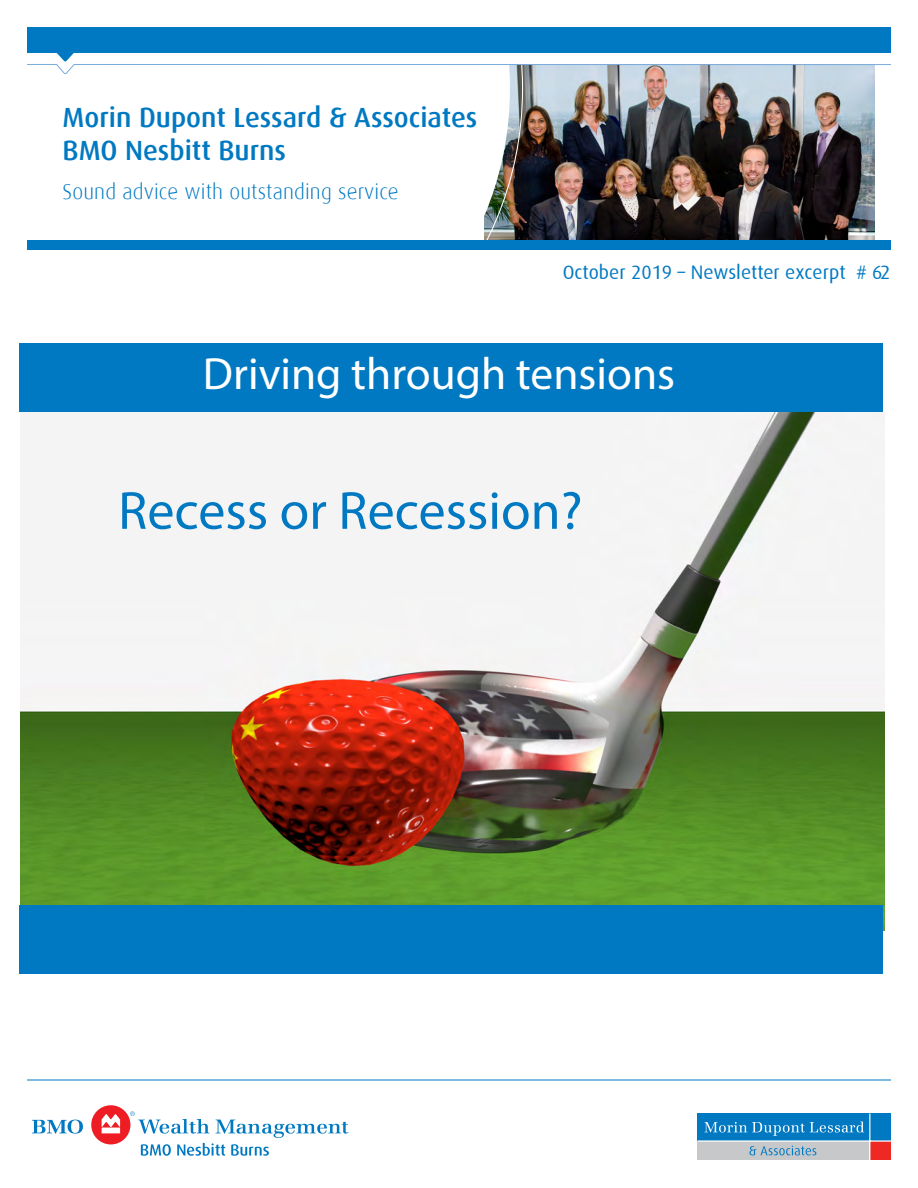
<style>
.page{position:relative;width:918px;height:1188px;background:#fff}
.page>*{position:absolute;margin:0;border:0;box-sizing:border-box;transform-origin:0 0}
.t1{font:54px "Myriad Pro";color:#0079c2}
.t2{font:45.3px "Myriad Pro";color:#fff}
.t3{font:500 27.75px/33.3px "Dax";color:#0079c2}
.t4{font:300 21.45px "Dax";letter-spacing:.005em;color:#0079c2}
.t5{font:19.5px "Dax";color:#0079c2}
</style>
<div class="page">
<img style="left:523px;top:74px;width:352px;height:167px">
<img style="left:510px;top:74px;width:13px;height:167px">
<svg style="left:27px;top:74px;width:483px;height:167px"></svg>
<svg style="left:27px;top:53px;width:864px;height:21px"></svg>
<div style="left:27px;top:27px;width:864px;height:26px;background:#0079c2"></div>
<div style="left:27px;top:241px;width:864px;height:9px;background:#0079c2"></div>
<svg style="left:32px;top:1120px;width:51px;height:14px"></svg>
<div style="left:91px;top:1105px;width:39px;height:39px;background:#ee1d23;border-radius:50%"></div>
<svg style="left:102px;top:1114px;width:18px;height:19px"></svg>
<svg style="left:130px;top:1111px;width:219px;height:45px"></svg>
<div style="left:697px;top:1114px;width:194px;height:28px;background:#0079c2"></div>
<svg style="left:704px;top:1122px;width:160px;height:14px"></svg>
<div style="left:697px;top:1141px;width:172px;height:19px;background:#c7c8ca"></div>
<div style="left:870px;top:1141px;width:21px;height:19px;background:#ee2823"></div>
<svg style="left:749px;top:1146px;width:67px;height:9px"></svg>
<hr style="left:869px;top:1114px;width:1px;height:46px;background:#fff">
<hr style="left:698px;top:1140px;width:193px;height:2px;background:#fff">
<hr style="left:27px;top:1080px;width:864px;height:1px;background:#0079c2">
<img style="left:20px;top:412px;width:864px;height:519px">
<div style="left:19px;top:343px;width:864px;height:69px;background:#0079c2"></div>
<div style="left:19px;top:905px;width:864px;height:69px;background:#0079c2"></div>
<p class="t3" style="left:63px;top:101px;width:416px">Morin Dupont Lessard &amp; Associates<br>BMO Nesbitt Burns</p>
<p class="t4" style="left:63px;top:180px;width:338px">Sound advice with outstanding service</p>
<p class="t5" style="left:563px;top:261px;width:329px">October 2019 – Newsletter excerpt # 62</p>
<h2 class="t2" style="left:203px;top:346px;width:474px">Driving through tensions</h2>
<h1 class="t1" style="left:118px;top:477px;width:466px">Recess or Recession?</h1>
</div>
